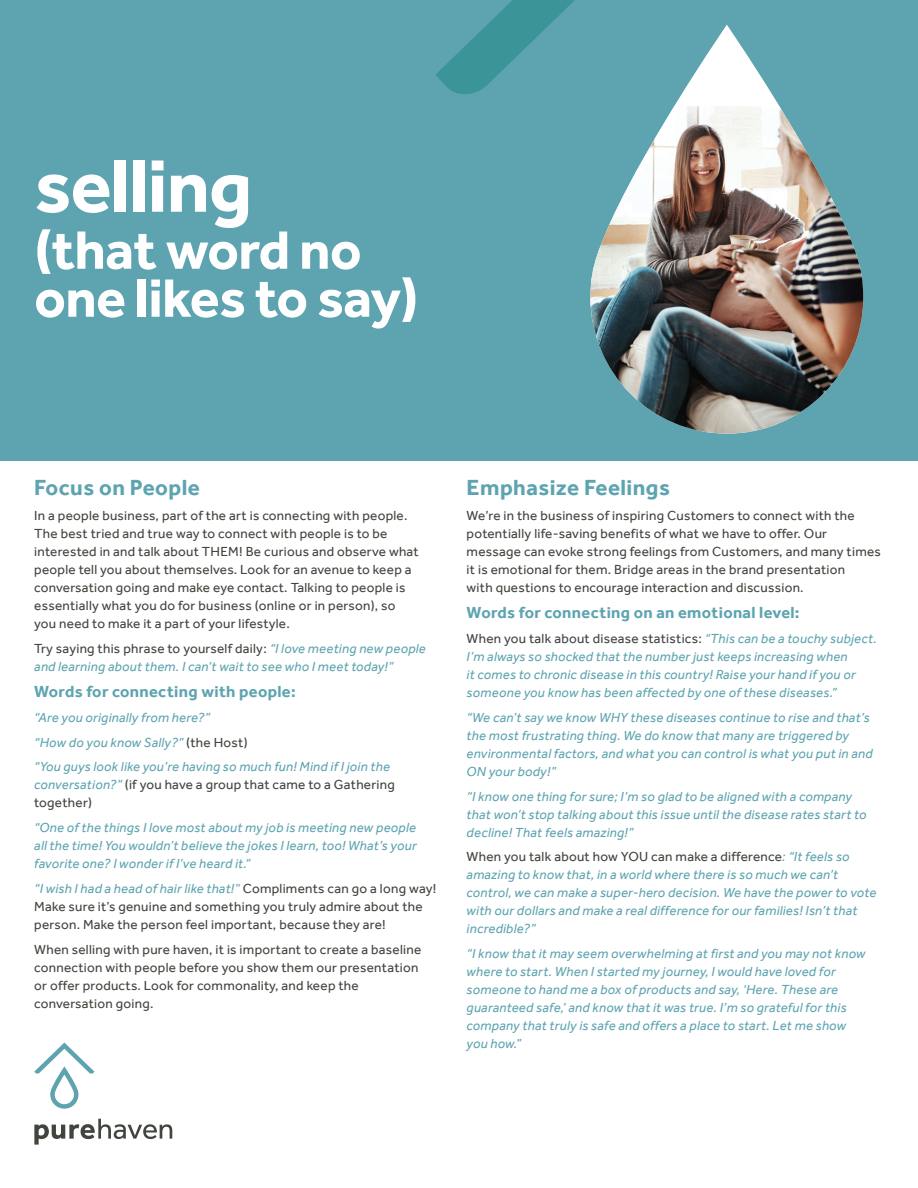
<style>
.page{position:relative;width:918px;height:1188px;background:#fff}
.page>*{position:absolute;margin:0;border:0;box-sizing:border-box;transform-origin:0 0}
.t1{font:700 76.8px "Effra";letter-spacing:-.01em;color:#fff}
.t2{font:700 55.8px "Effra";letter-spacing:-.01em;color:#fff}
.t3{font:700 22.5px "Effra";letter-spacing:.02em;color:#5da4b0}
.t4{font:700 16.5px "Effra";letter-spacing:.02em;color:#5da4b0}
.t5{font:italic 13.5px/18px "Effra";letter-spacing:.02em;color:#5da4b0}
.t6{font:13.5px/18px "Effra";letter-spacing:.02em;color:#40453d}
.s1{font-style:normal;color:#40453d}
.s2{font-style:italic;color:#5da4b0}
</style>
<div class="page">
<div style="left:0;top:0;width:918px;height:460px;background:#5da4b0"></div>
<img style="left:590px;top:107px;width:273px;height:327px">
<svg style="left:435px;top:0;width:340px;height:99px"></svg>
<svg style="left:34px;top:1043px;width:60px;height:66px"></svg>
<svg style="left:34px;top:1119px;width:138px;height:26px"></svg>
<p class="t1" style="left:34px;top:140px;width:219px">selling</p>
<p class="t2" style="left:34px;top:217px;width:329px">(that word no</p>
<p class="t2" style="left:34px;top:265px;width:386px">one likes to say)</p>
<p class="t3" style="left:34px;top:474px;width:167px">Focus on People</p>
<p class="t6" style="left:34px;top:506px;width:386px">In a people business, part of the art is connecting with people.<br>The best tried and true way to connect with people is to be interested in and talk about THEM! Be curious and observe what people tell you about themselves. Look for an avenue to keep a conversation going and make eye contact. Talking to people is essentially what you do for business (online or in person), so you need to make it a part of your lifestyle.</p>
<p class="t5" style="left:34px;top:639px;width:393px"><span class="s1">Try saying this phrase to yourself daily:</span> “I love meeting new people and learning about them. I can’t wait to see who I meet today!”</p>
<p class="t4" style="left:34px;top:682px;width:263px">Words for connecting with people:</p>
<p class="t5" style="left:34px;top:708px;width:177px">“Are you originally from here?”</p>
<p class="t5" style="left:34px;top:733px;width:215px">“How do you know Sally?” <span class="s1">(the Host)</span></p>
<p class="t5" style="left:34px;top:758px;width:362px">“You guys look like you’re having so much fun! Mind if I join the conversation?” <span class="s1">(if you have a group that came to a Gathering together)</span></p>
<p class="t5" style="left:34px;top:818px;width:384px;text-align:justify">“One of the things I love most about my job is meeting new people all the time! You wouldn’t believe the jokes I learn, too! What’s your favorite one? I wonder if I’ve heard it.”</p>
<p class="t6" style="left:34px;top:879px;width:404px"><span class="s2">“I wish I had a head of hair like that!”</span> Compliments can go a long way!<br>Make sure it’s genuine and something you truly admire about the person. Make the person feel important, because they are!</p>
<p class="t6" style="left:34px;top:940px;width:388px">When selling with pure haven, it is important to create a baseline connection with people before you show them our presentation or offer products. Look for commonality, and keep the conversation going.</p>
<p class="t3" style="left:467px;top:474px;width:205px">Emphasize Feelings</p>
<p class="t6" style="left:467px;top:506px;width:416px">We’re in the business of inspiring Customers to connect with the potentially life-saving benefits of what we have to offer. Our message can evoke strong feelings from Customers, and many times it is emotional for them. Bridge areas in the brand presentation<br>with questions to encourage interaction and discussion.</p>
<p class="t4" style="left:467px;top:603px;width:334px">Words for connecting on an emotional level:</p>
<p class="t5" style="left:467px;top:629px;width:412px"><span class="s1">When you talk about disease statistics:</span> “This can be a touchy subject.<br>I’m always so shocked that the number just keeps increasing when<br>it comes to chronic disease in this country! Raise your hand if you or someone you know has been affected by one of these diseases.”</p>
<p class="t5" style="left:467px;top:708px;width:408px">“We can’t say we know WHY these diseases continue to rise and that’s the most frustrating thing. We do know that many are triggered by environmental factors, and what you can control is what you put in and ON your body!”</p>
<p class="t5" style="left:467px;top:787px;width:401px">“I know one thing for sure; I’m so glad to be aligned with a company that won’t stop talking about this issue until the disease rates start to decline! That feels amazing!”</p>
<p class="t5" style="left:467px;top:848px;width:411px"><span class="s1">When you talk about how YOU can make a difference</span>: “It feels so amazing to know that, in a world where there is so much we can’t control, we can make a super-hero decision. We have the power to vote with our dollars and make a real difference for our families! Isn’t that incredible?”</p>
<p class="t5" style="left:467px;top:944px;width:400px">“I know that it may seem overwhelming at first and you may not know where to start. When I started my journey, I would have loved for someone to hand me a box of products and say, ‘Here. These are guaranteed safe,’ and know that it was true. I’m so grateful for this company that truly is safe and offers a place to start. Let me show you how.”</p>
</div>
